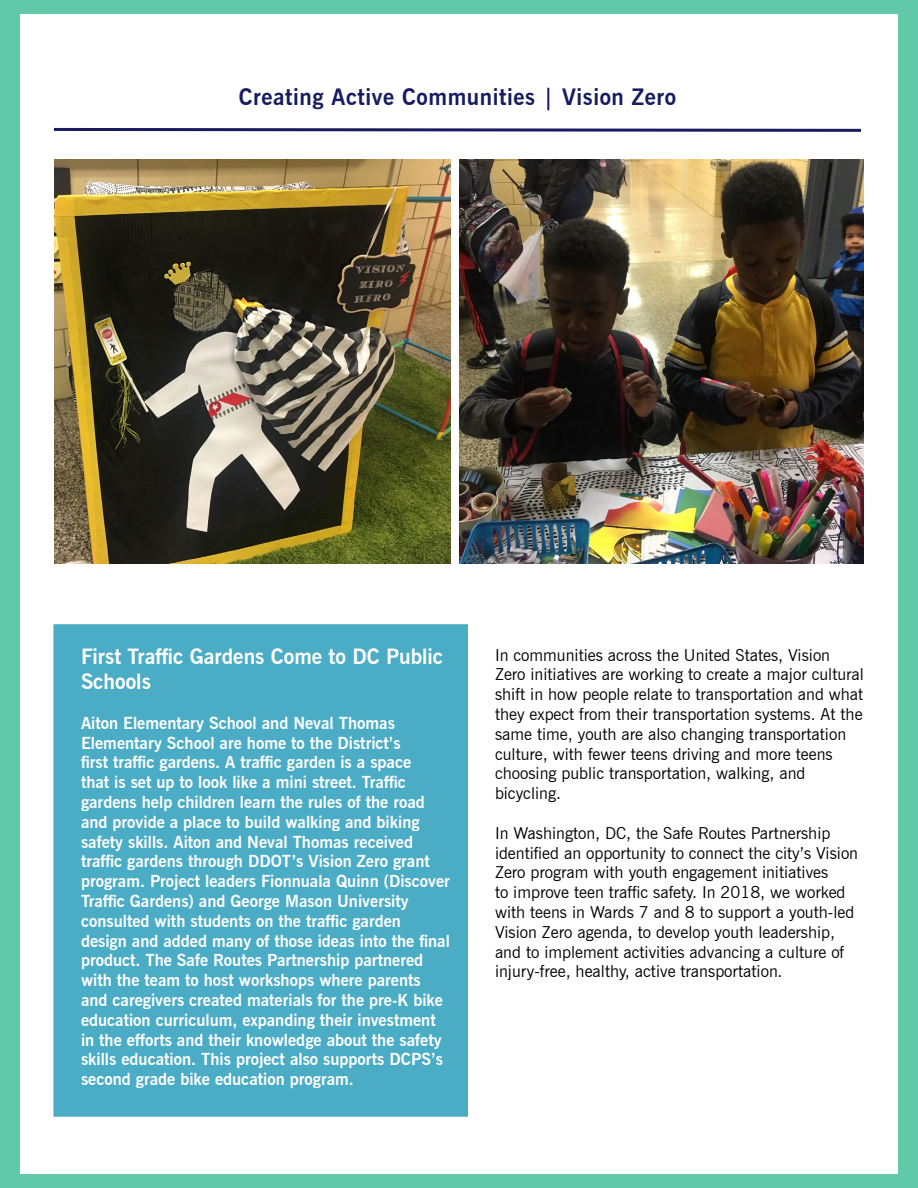
<style>
.page{position:relative;width:918px;height:1188px;background:#61c9a8}
.page>*{position:absolute;margin:0;border:0;box-sizing:border-box;transform-origin:0 0}
.t1{font:700 22.5px "News Gothic BT";letter-spacing:.025em;color:#171b60}
.t2{font:700 21px/25.2px "News Gothic BT";color:#fff}
.t3{font:700 16.5px/19.8px "News Gothic BT";color:#fff}
.t4{font:16.5px/19.8px "News Gothic BT";color:#000}
</style>
<div class="page">
<div style="left:20px;top:14px;width:878px;height:1160px;background:#fff"></div>
<div style="left:53px;top:624px;width:415px;height:493px;background:#4bacc6;border:4px solid #4bacc6"></div>
<svg style="left:54px;top:127px;width:807px;height:5px"></svg>
<img style="left:54px;top:159px;width:397px;height:404px">
<img style="left:459px;top:159px;width:405px;height:404px">
<h1 class="t1" style="left:239px;top:83px;width:439px">Creating Active Communities | Vision Zero</h1>
<p class="t2" style="left:81px;top:644px;width:364px">First Traffic Gardens Come to DC Public<br>Schools</p>
<p class="t3" style="left:81px;top:713px;width:371px">Aiton Elementary School and Neval Thomas Elementary School are home to the District’s<br>first traffic gardens. A traffic garden is a space<br>that is set up to look like a mini street. Traffic gardens help children learn the rules of the road and provide a place to build walking and biking safety skills. Aiton and Neval Thomas received traffic gardens through DDOT’s Vision Zero grant program. Project leaders Fionnuala Quinn (Discover Traffic Gardens) and George Mason University consulted with students on the traffic garden design and added many of those ideas into the final product. The Safe Routes Partnership partnered with the team to host workshops where parents and caregivers created materials for the pre-K bike education curriculum, expanding their investment in the efforts and their knowledge about the safety skills education. This project also supports DCPS’s second grade bike education program.</p>
<p class="t4" style="left:495px;top:645px;width:371px">In communities across the United States, Vision Zero initiatives are working to create a major cultural shift in how people relate to transportation and what they expect from their transportation systems. At the same time, youth are also changing transportation culture, with fewer teens driving and more teens choosing public transportation, walking, and bicycling.</p>
<p class="t4" style="left:495px;top:823px;width:365px">In Washington, DC, the Safe Routes Partnership identified an opportunity to connect the city’s Vision Zero program with youth engagement initiatives<br>to improve teen traffic safety. In 2018, we worked with teens in Wards 7 and 8 to support a youth-led Vision Zero agenda, to develop youth leadership, and to implement activities advancing a culture of injury-free, healthy, active transportation.</p>
</div>
